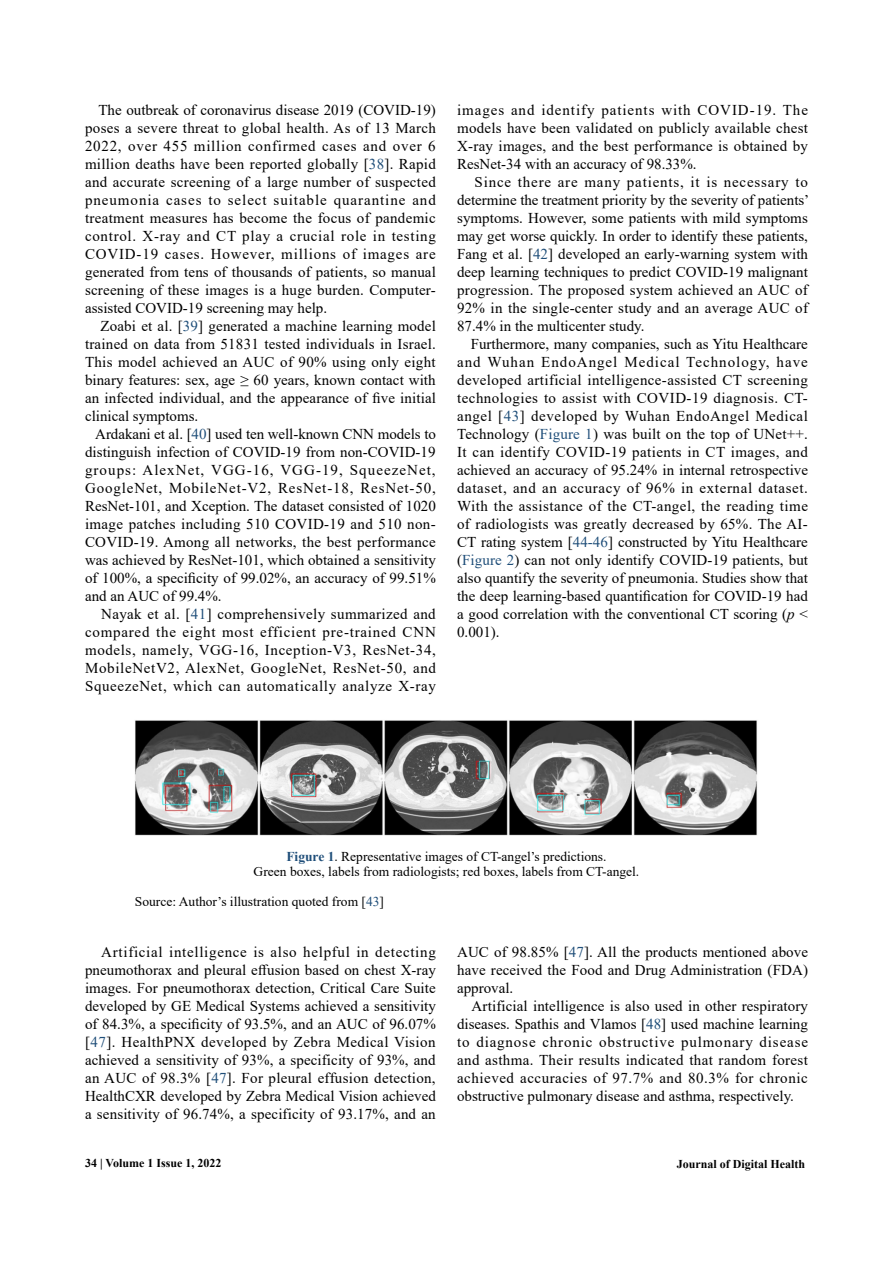
<style>
.page{position:relative;width:893px;height:1263px;background:#fff}
.page>*{position:absolute;margin:0;border:0;box-sizing:border-box;transform-origin:0 0}
.t1{font:15px/18px "Times New Roman";color:#000;text-align:justify}
.t2{font:13.5px/15px "Times New Roman";color:#000;text-align:center}
.t3{font:700 12px "Times New Roman";color:#000}
.s1{color:#1f4e79}
.s2{font-style:italic}
.s3{font-weight:700;color:#1f4e79}
</style>
<div class="page">
<img style="left:135px;top:720px;width:622px;height:116px">
<p class="t1" style="left:85px;top:100px;width:352px;text-indent:13px">The outbreak of coronavirus disease 2019 (COVID-19) poses a severe threat to global health. As of 13 March 2022, over 455 million confirmed cases and over 6 million deaths have been reported globally [<span class="s1">38</span>]. Rapid and accurate screening of a large number of suspected pneumonia cases to select suitable quarantine and treatment measures has become the focus of pandemic control. X-ray and CT play a crucial role in testing COVID-19 cases. However, millions of images are generated from tens of thousands of patients, so manual screening of these images is a huge burden. Computer&shy;assisted COVID-19 screening may help.</p>
<p class="t1" style="left:85px;top:316px;width:352px;text-indent:15px">Zoabi et al. [<span class="s1">39</span>] generated a machine learning model trained on data from 51831 tested individuals in Israel.<br>This model achieved an AUC of 90% using only eight binary features: sex, age ≥ 60 years, known contact with an infected individual, and the appearance of five initial clinical symptoms.</p>
<p class="t1" style="left:85px;top:424px;width:352px;text-indent:10px">Ardakani et al. [<span class="s1">40</span>] used ten well-known CNN models to distinguish infection of COVID-19 from non-COVID-19 groups: AlexNet, VGG-16, VGG-19, SqueezeNet, GoogleNet, MobileNet-V2, ResNet-18, ResNet-50, ResNet-101, and Xception. The dataset consisted of 1020 image patches including 510 COVID-19 and 510 non-COVID-19. Among all networks, the best performance was achieved by ResNet-101, which obtained a sensitivity of 100%, a specificity of 99.02%, an accuracy of 99.51% and an AUC of 99.4%.</p>
<p class="t1" style="left:85px;top:604px;width:352px;text-indent:16px">Nayak et al. [<span class="s1">41</span>] comprehensively summarized and compared the eight most efficient pre-trained CNN models, namely, VGG-16, Inception-V3, ResNet-34, MobileNetV2, AlexNet, GoogleNet, ResNet-50, and SqueezeNet, which can automatically analyze X-ray</p>
<p class="t1" style="left:457px;top:100px;width:352px">images and identify patients with COVID-19. The models have been validated on publicly available chest X-ray images, and the best performance is obtained by ResNet-34 with an accuracy of 98.33%.</p>
<p class="t1" style="left:457px;top:172px;width:354px;text-indent:17px">Since there are many patients, it is necessary to determine the treatment priority by the severity of patients’ symptoms. However, some patients with mild symptoms may get worse quickly. In order to identify these patients, Fang et al. [<span class="s1">42</span>] developed an early-warning system with deep learning techniques to predict COVID-19 malignant progression. The proposed system achieved an AUC of 92% in the single-center study and an average AUC of 87.4% in the multicenter study.</p>
<p class="t1" style="left:457px;top:334px;width:353px;text-indent:14px">Furthermore, many companies, such as Yitu Healthcare and Wuhan EndoAngel Medical Technology, have developed artificial intelligence-assisted CT screening technologies to assist with COVID-19 diagnosis. CT&shy;angel [<span class="s1">43</span>] developed by Wuhan EndoAngel Medical Technology (<span class="s1">Figure 1</span>) was built on the top of UNet++.<br>It can identify COVID-19 patients in CT images, and achieved an accuracy of 95.24% in internal retrospective dataset, and an accuracy of 96% in external dataset.<br>With the assistance of the CT-angel, the reading time of radiologists was greatly decreased by 65%. The AI-CT rating system [<span class="s1">44-46</span>] constructed by Yitu Healthcare (<span class="s1">Figure 2</span>) can not only identify COVID-19 patients, but also quantify the severity of pneumonia. Studies show that the deep learning-based quantification for COVID-19 had a good correlation with the conventional CT scoring (<span class="s2">p</span> &lt; 0.001).</p>
<p class="t2" style="left:254px;top:848px;width:387px"><span class="s3">Figure 1</span>. Representative images of CT-angel’s predictions.<br>Green boxes, labels from radiologists; red boxes, labels from CT-angel.</p>
<p class="t2" style="left:135px;top:893px;width:251px">Source: Author’s illustration quoted from [<span class="s1">43</span>]</p>
<p class="t1" style="left:85px;top:942px;width:352px;text-indent:16px">Artificial intelligence is also helpful in detecting pneumothorax and pleural effusion based on chest X-ray images. For pneumothorax detection, Critical Care Suite developed by GE Medical Systems achieved a sensitivity of 84.3%, a specificity of 93.5%, and an AUC of 96.07% [<span class="s1">47</span>]. HealthPNX developed by Zebra Medical Vision achieved a sensitivity of 93%, a specificity of 93%, and an AUC of 98.3% [<span class="s1">47</span>]. For pleural effusion detection, HealthCXR developed by Zebra Medical Vision achieved a sensitivity of 96.74%, a specificity of 93.17%, and an</p>
<p class="t1" style="left:457px;top:942px;width:352px">AUC of 98.85% [<span class="s1">47</span>]. All the products mentioned above have received the Food and Drug Administration (FDA) approval.</p>
<p class="t1" style="left:457px;top:996px;width:352px;text-indent:15px">Artificial intelligence is also used in other respiratory diseases. Spathis and Vlamos [<span class="s1">48</span>] used machine learning to diagnose chronic obstructive pulmonary disease and asthma. Their results indicated that random forest achieved accuracies of 97.7% and 80.3% for chronic obstructive pulmonary disease and asthma, respectively.</p>
<p class="t3" style="left:85px;top:1155px;width:138px">34 | Volume 1 Issue 1, 2022</p>
<p class="t3" style="left:677px;top:1155px;width:130px">Journal of Digital Health</p>
</div>
